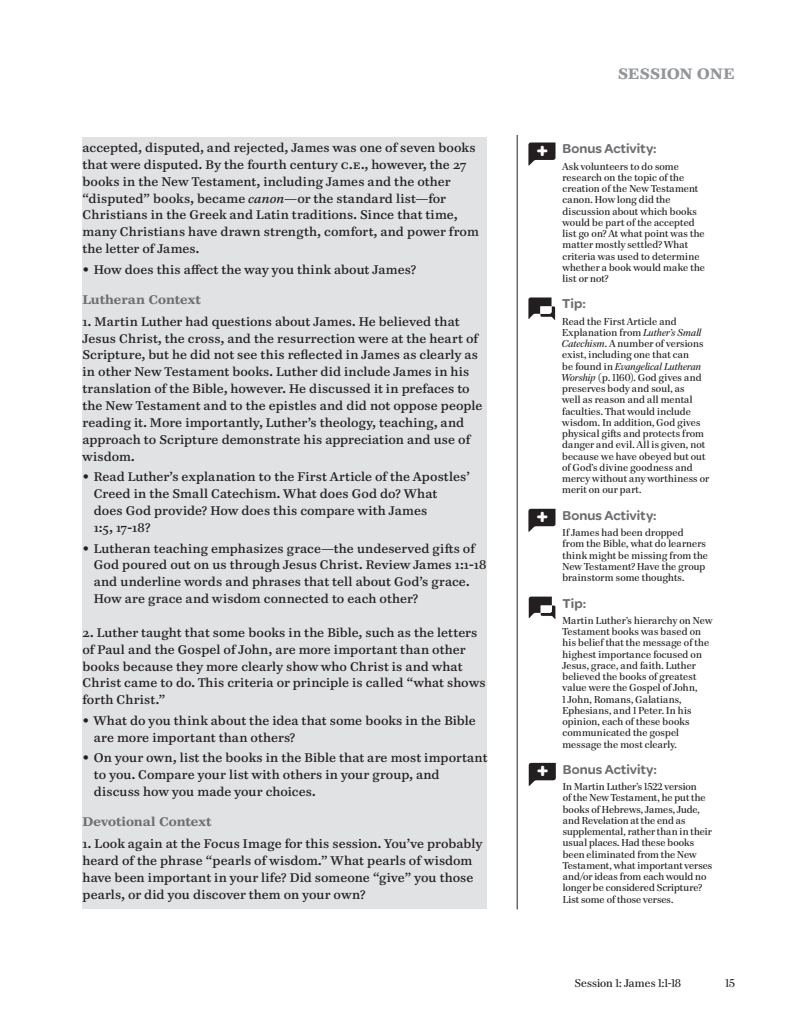
<style>
.page{position:relative;width:810px;height:1035px;background:#fff}
.page>*{position:absolute;margin:0;border:0;box-sizing:border-box;transform-origin:0 0}
.t1{font:700 15px "Paperback 6";letter-spacing:-.025em;color:#939598}
.t2{font:600 13.75px "Omnes";letter-spacing:.005em;color:#6c6d70}
.t3{font:12.5px/16.9px "Paperback 9";letter-spacing:.01em;color:#231f20}
.t4{font:700 12.5px "Paperback 9";letter-spacing:.005em;color:#6c6d70}
.t5{font:11.25px "Paperback 48";letter-spacing:.005em;color:#231f20}
.t6{font:10px/11.2px "Paperback 48";letter-spacing:.015em;color:#231f20}
.s1{font-style:italic}
</style>
<div class="page">
<div style="left:82px;top:138px;width:406px;height:771px;background:#e1e2e4"></div>
<hr style="left:517px;top:135px;width:1px;height:774px;background:#231f20">
<svg style="left:528px;top:298px;width:27px;height:22px"></svg>
<svg style="left:529px;top:597px;width:26px;height:22px"></svg>
<svg style="left:528px;top:143px;width:28px;height:23px"></svg>
<svg style="left:528px;top:509px;width:28px;height:23px"></svg>
<svg style="left:529px;top:763px;width:27px;height:23px"></svg>
<p class="t3" style="left:82px;top:139px;width:398px">accepted, disputed, and rejected, James was one of seven books that were disputed. By the fourth century c.e., however, the 27 books in the New Testament, including James and the other “disputed” books, became <span class="s1">canon</span>—or the standard list—for Christians in the Greek and Latin traditions. Since that time, many Christians have drawn strength, comfort, and power from the letter of James.</p>
<p class="t3" style="left:82px;top:261px;width:335px">• How does this affect the way you think about James?</p>
<p class="t4" style="left:82px;top:291px;width:120px">Lutheran Context</p>
<p class="t3" style="left:82px;top:313px;width:401px">1. Martin Luther had questions about James. He believed that Jesus Christ, the cross, and the resurrection were at the heart of Scripture, but he did not see this reflected in James as clearly as in other New Testament books. Luther did include James in his translation of the Bible, however. He discussed it in prefaces to the New Testament and to the epistles and did not oppose people reading it. More importantly, Luther’s theology, teaching, and approach to Scripture demonstrate his appreciation and use of wisdom.</p>
<p class="t3" style="left:94px;top:468px;width:378px;text-indent:-11px">• Read Luther’s explanation to the First Article of the Apostles’ Creed in the Small Catechism. What does God do? What<br>does God provide? How does this compare with James<br>1:5, 17-18?</p>
<p class="t3" style="left:94px;top:540px;width:394px;text-indent:-11px">• Lutheran teaching emphasizes grace—the undeserved gifts of God poured out on us through Jesus Christ. Review James 1:1-18 and underline words and phrases that tell about God’s grace.<br>How are grace and wisdom connected to each other?</p>
<p class="t3" style="left:82px;top:624px;width:405px">2. Luther taught that some books in the Bible, such as the letters of Paul and the Gospel of John, are more important than other books because they more clearly show who Christ is and what Christ came to do. This criteria or principle is called “what shows forth Christ.”</p>
<p class="t3" style="left:94px;top:712px;width:383px;text-indent:-11px">• What do you think about the idea that some books in the Bible are more important than others?</p>
<p class="t3" style="left:94px;top:749px;width:395px;text-indent:-11px">• On your own, list the books in the Bible that are most important to you. Compare your list with others in your group, and discuss how you made your choices.</p>
<p class="t4" style="left:82px;top:814px;width:131px">Devotional Context</p>
<p class="t3" style="left:82px;top:835px;width:401px">1. Look again at the Focus Image for this session. You’ve probably heard of the phrase “pearls of wisdom.” What pearls of wisdom have been important in your life? Did someone “give” you those pearls, or did you discover them on your own?</p>
<p class="t1" style="left:618px;top:63px;width:118px">SESSION ONE</p>
<p class="t2" style="left:562px;top:141px;width:96px">Bonus Activity:</p>
<p class="t6" style="left:562px;top:161px;width:144px">Ask volunteers to do some research on the topic of the creation of the New Testament canon. How long did the discussion about which books would be part of the accepted list go on? At what point was the matter mostly settled? What criteria was used to determine whether a book would make the list or not?</p>
<p class="t2" style="left:562px;top:296px;width:25px">Tip:</p>
<p class="t6" style="left:562px;top:316px;width:148px">Read the First Article and<br>Explanation from <span class="s1">Luther’s Small<br>Catechism</span>. A number of versions exist, including one that can<br>be found in <span class="s1">Evangelical Lutheran<br>Worship</span> (p. 1160). God gives and preserves body and soul, as<br>well as reason and all mental faculties. That would include wisdom. In addition, God gives physical gifts and protects from danger and evil. All is given, not because we have obeyed but out of God’s divine goodness and mercy without any worthiness or merit on our part.</p>
<p class="t2" style="left:562px;top:507px;width:96px">Bonus Activity:</p>
<p class="t6" style="left:562px;top:527px;width:147px">If James had been dropped from the Bible, what do learners think might be missing from the<br>New Testament? Have the group brainstorm some thoughts.</p>
<p class="t2" style="left:562px;top:595px;width:25px">Tip:</p>
<p class="t6" style="left:562px;top:615px;width:151px">Martin Luther’s hierarchy on New<br>Testament books was based on his belief that the message of the highest importance focused on<br>Jesus, grace, and faith. Luther believed the books of greatest value were the Gospel of John,<br>1 John, Romans, Galatians,<br>Ephesians, and 1 Peter. In his opinion, each of these books communicated the gospel message the most clearly.</p>
<p class="t2" style="left:563px;top:761px;width:96px">Bonus Activity:</p>
<p class="t6" style="left:563px;top:781px;width:151px">In Martin Luther’s 1522 version<br>of the New Testament, he put the books of Hebrews, James, Jude, and Revelation at the end as supplemental, rather than in their usual places. Had these books been eliminated from the New<br>Testament, what important verses and/or ideas from each would no longer be considered Scripture?<br>List some of those verses.</p>
<p class="t5" style="left:575px;top:977px;width:108px">Session 1: James 1:1-18</p>
<p class="t5" style="left:725px;top:977px;width:11px">15</p>
</div>
